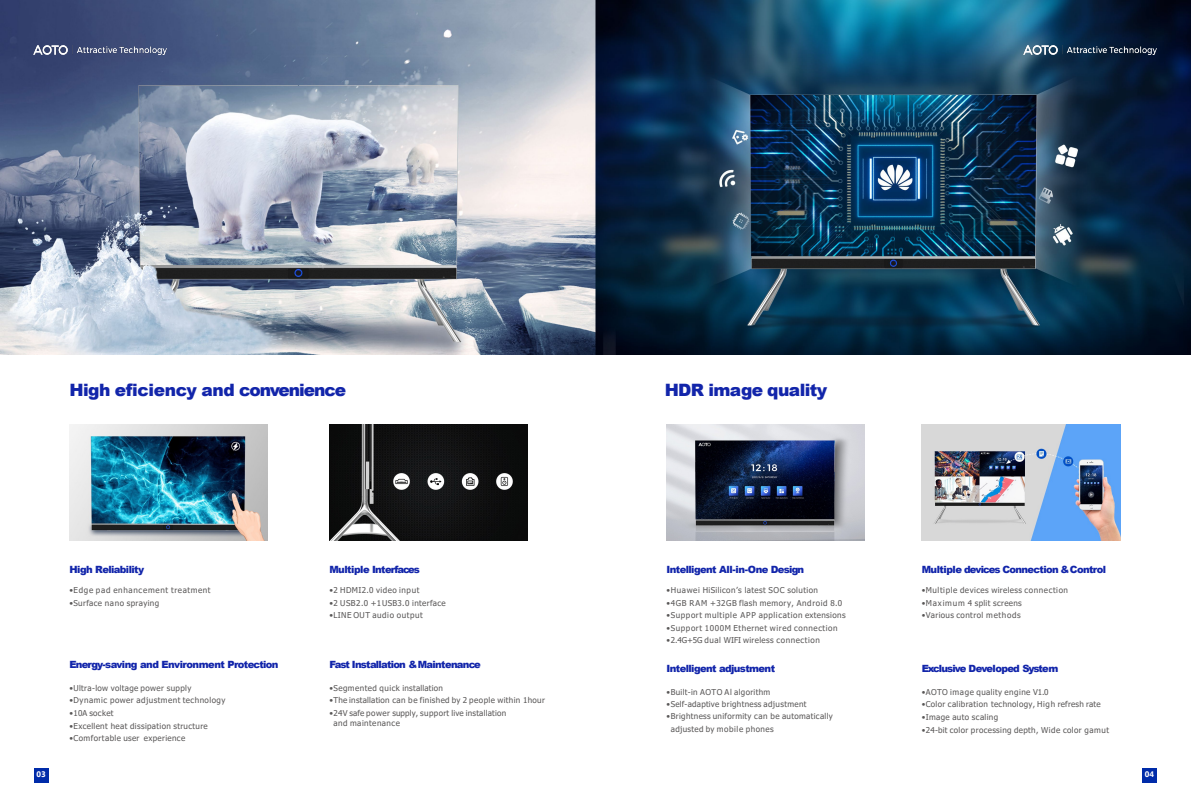
<style>
.page{position:relative;width:1191px;height:808px;background:#fff}
.page>*{position:absolute;margin:0;border:0;box-sizing:border-box;transform-origin:0 0}
.t1{font:900 17px "Arial";letter-spacing:-.035em;color:#1225aa}
.t2{font:900 10px "Arial";letter-spacing:-.065em;color:#1225aa}
.t3{font:900 10px "Arial";letter-spacing:-.09em;color:#1225aa}
.t4{font:8px/13px "Tahoma";letter-spacing:.045em;color:#585656}
.t5{font:8px "Tahoma";letter-spacing:.07em;color:#585656}
.t6{font:8px "Tahoma";letter-spacing:.065em;color:#585656}
.t7{font:8px "Tahoma";letter-spacing:.085em;color:#585656}
.t8{font:700 8px "Microsoft New Tai Lue";color:#fff}
</style>
<div class="page">
<img style="left:666px;top:425px;width:199px;height:116px">
<img style="left:69px;top:425px;width:199px;height:116px">
<img style="left:0;top:0;width:1191px;height:354px">
<div style="left:1142px;top:769px;width:14px;height:14px;background:#002ba9"></div>
<div style="left:34px;top:769px;width:14px;height:14px;background:#002ba9"></div>
<img style="left:922px;top:425px;width:198px;height:116px">
<img style="left:329px;top:425px;width:199px;height:116px">
<img style="left:34px;top:46px;width:33px;height:9px">
<img style="left:73px;top:46px;width:94px;height:9px">
<img style="left:1024px;top:46px;width:33px;height:9px">
<img style="left:1063px;top:46px;width:94px;height:9px">
<p class="t1" style="left:69px;top:377px;width:278px">High eficiency and convenience</p>
<p class="t1" style="left:665px;top:377px;width:164px">HDR image quality</p>
<p class="t2" style="left:69px;top:563px;width:76px">High Reliability</p>
<p class="t7" style="left:69px;top:585px;width:143px">•Edge pad enhancement treatment</p>
<p class="t4" style="left:69px;top:597px;width:91px">•Surface nano spraying</p>
<p class="t2" style="left:69px;top:657px;width:210px">Energy-saving and Environment Protection</p>
<p class="t4" style="left:69px;top:682px;width:123px">•Ultra-low voltage power supply</p>
<p class="t4" style="left:69px;top:694px;width:158px">•Dynamic power adjustment technology</p>
<p class="t4" style="left:69px;top:707px;width:46px">•10A socket</p>
<p class="t4" style="left:69px;top:720px;width:140px">•Excellent heat dissipation structure</p>
<p class="t4" style="left:69px;top:732px;width:117px">•Comfortable user experience</p>
<p class="t2" style="left:329px;top:563px;width:92px">Multiple Interfaces</p>
<p class="t4" style="left:329px;top:584px;width:92px">•2 HDMI2.0 video input</p>
<p class="t4" style="left:329px;top:597px;width:118px">•2 USB2.0 +1USB3.0 interface</p>
<p class="t5" style="left:329px;top:610px;width:95px">•LINE OUT audio output</p>
<p class="t2" style="left:329px;top:657px;width:153px">Fast Installation &amp;Maintenance</p>
<p class="t4" style="left:329px;top:682px;width:115px">•Segmented quick installation</p>
<p class="t4" style="left:329px;top:694px;width:217px">•The installation can be finished by 2 people within 1hour</p>
<p class="t4" style="left:333px;top:708px;width:174px;line-height:10.1px;text-indent:-4px">•24V safe power supply, support live installation and maintenance</p>
<p class="t2" style="left:667px;top:563px;width:139px">Intelligent All-in-One Design</p>
<p class="t4" style="left:667px;top:584px;width:153px">•Huawei HiSilicon’s latest SOC solution</p>
<p class="t6" style="left:667px;top:597px;width:177px">•4GB RAM +32GB flash memory, Android 8.0</p>
<p class="t5" style="left:667px;top:610px;width:181px">•Support multiple APP application extensions</p>
<p class="t5" style="left:667px;top:623px;width:173px">•Support 1000M Ethernet wired connection</p>
<p class="t4" style="left:667px;top:634px;width:155px">•2.4G+5G dual WIFI wireless connection</p>
<p class="t2" style="left:667px;top:661px;width:110px">Intelligent adjustment</p>
<p class="t4" style="left:667px;top:686px;width:105px">•Built-in AOTO Al algorithm</p>
<p class="t4" style="left:667px;top:698px;width:141px">•Self-adaptive brightness adjustment</p>
<p class="t4" style="left:671px;top:710px;width:164px;text-indent:-4px">•Brightness uniformity can be automatically adjusted by mobile phones</p>
<p class="t2" style="left:922px;top:563px;width:186px">Multiple devices Connection &amp;Control</p>
<p class="t5" style="left:922px;top:585px;width:148px">•Multiple devices wireless connection</p>
<p class="t4" style="left:922px;top:597px;width:102px">•Maximum 4 split screens</p>
<p class="t4" style="left:922px;top:609px;width:101px">•Various control methods</p>
<p class="t3" style="left:922px;top:661px;width:138px">Exclusive Developed System</p>
<p class="t4" style="left:922px;top:686px;width:128px">•AOTO image quality engine V1.0</p>
<p class="t4" style="left:922px;top:698px;width:181px">•Color calibration technology, High refresh rate</p>
<p class="t4" style="left:922px;top:711px;width:78px">•Image auto scaling</p>
<p class="t4" style="left:922px;top:724px;width:189px">•24-bit color processing depth, Wide color gamut</p>
<p class="t8" style="left:36px;top:769px;width:11px">03</p>
<p class="t8" style="left:1145px;top:769px;width:11px">04</p>
</div>
